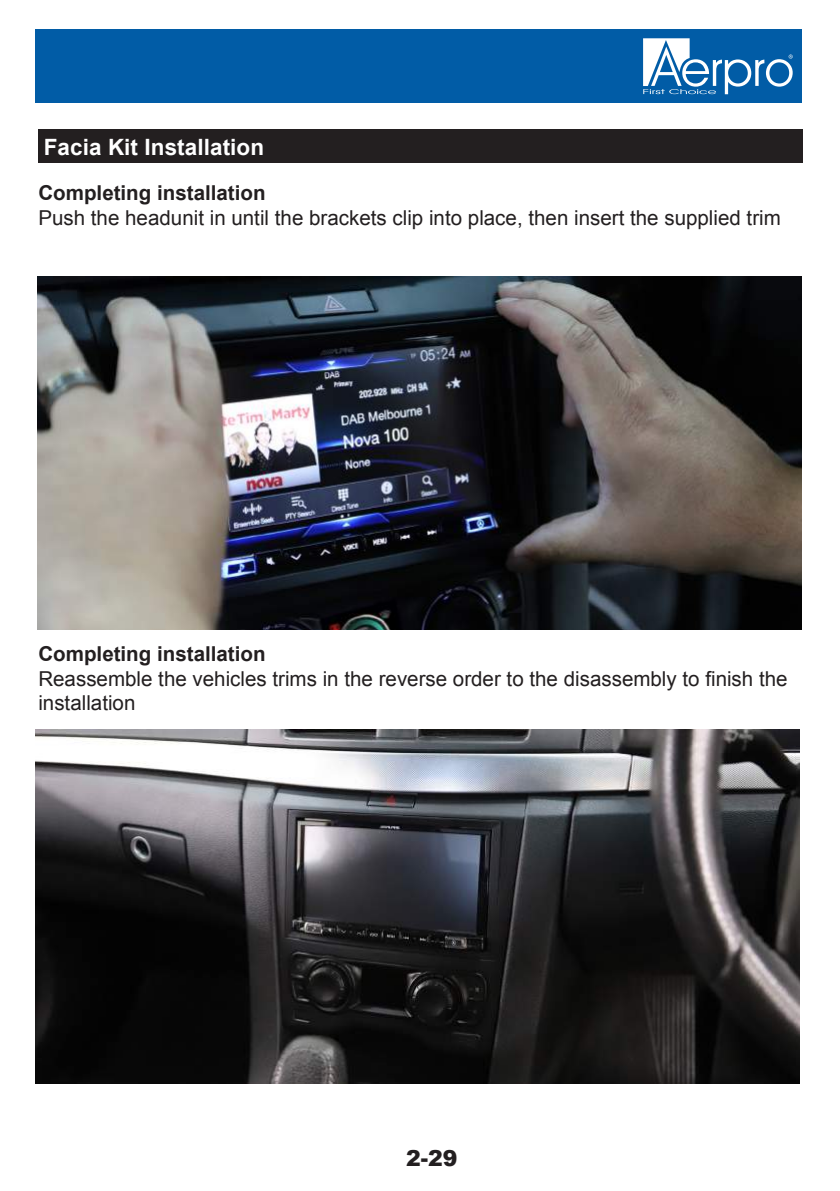
<style>
.page{position:relative;width:840px;height:1191px;background:#fff}
.page>*{position:absolute;margin:0;border:0;box-sizing:border-box;transform-origin:0 0}
.t1{font:700 22.4px "Arial";letter-spacing:.005em;color:#fff}
.t2{font:900 22px "Arial";color:#231f20}
.t3{font:20.6px/24.6px "Arial";color:#231f20}
.t4{font:700 20.6px "Arial";color:#231f20}
</style>
<div class="page">
<div style="left:38px;top:130px;width:763px;height:33px;background:#231f20"></div>
<div style="left:35px;top:29px;width:766px;height:73px;background:#015ca6"></div>
<svg style="left:643px;top:38px;width:149px;height:56px"></svg>
<img style="left:35px;top:730px;width:764px;height:353px">
<img style="left:37px;top:277px;width:764px;height:353px">
<p class="t1" style="left:44px;top:132px;width:222px">Facia Kit Installation</p>
<p class="t4" style="left:38px;top:180px;width:228px">Completing installation</p>
<p class="t3" style="left:38px;top:206px;width:743px">Push the headunit in until the brackets clip into place, then insert the supplied trim</p>
<p class="t4" style="left:38px;top:640px;width:228px">Completing installation</p>
<p class="t3" style="left:38px;top:666px;width:750px">Reassemble the vehicles trims in the reverse order to the disassembly to finish the installation</p>
<p class="t2" style="left:406px;top:1142px;width:53px">2-29</p>
</div>
